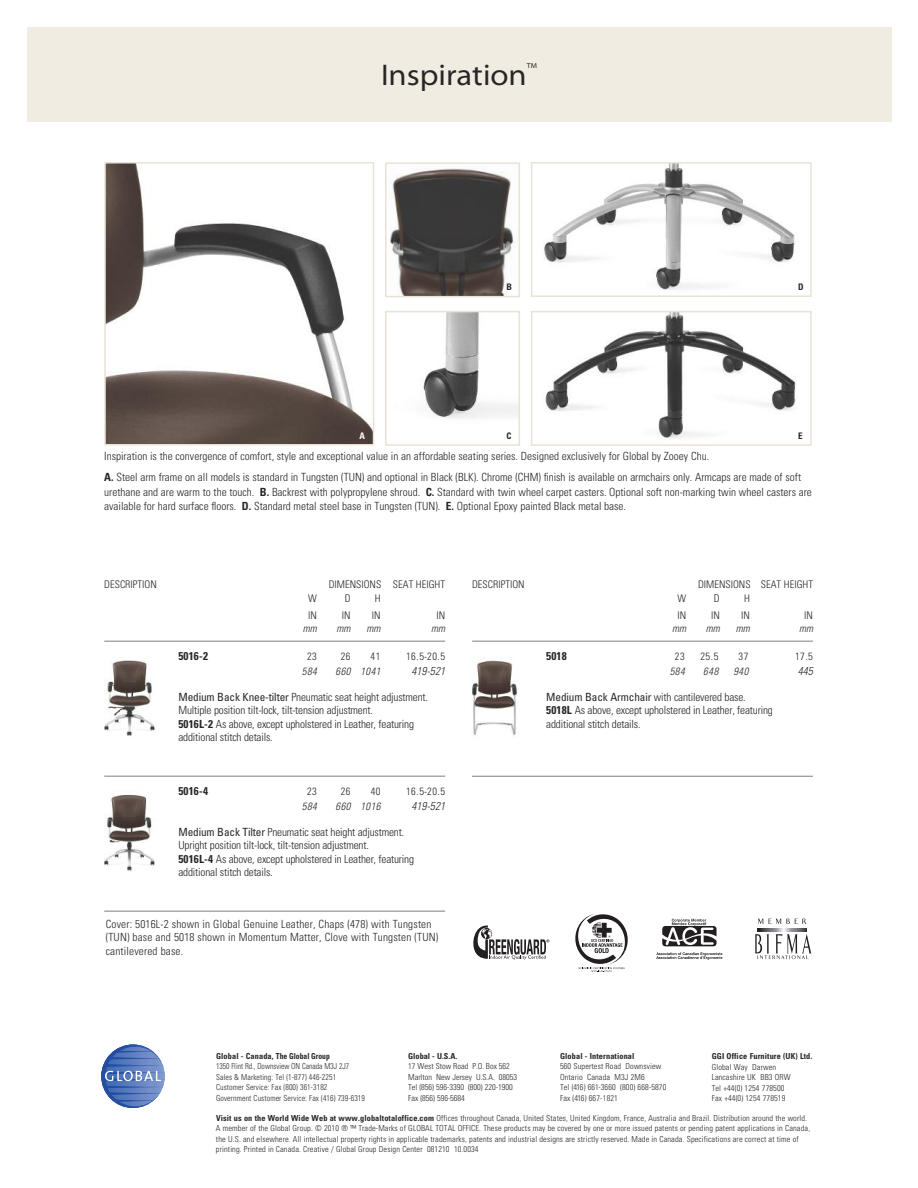
<style>
.page{position:relative;width:918px;height:1188px;background:#fff}
.page>*{position:absolute;margin:0;border:0;box-sizing:border-box;transform-origin:0 0}
.t1{font:semi-expanded 30px "Myriad Pro";color:#272627}
.t2{font:300 condensed 11.25px/13.5px "Univers LT Std";color:#272627}
.t3{font:italic 300 condensed 11.25px "Univers LT Std";letter-spacing:.005em;color:#272627}
.t4{font:700 condensed 11.25px "Univers LT Std";letter-spacing:.015em;color:#272627}
.t5{font:300 condensed 10.5px "Univers LT Std";color:#272627}
.t6{font:italic 300 condensed 10.5px "Univers LT Std";letter-spacing:.05em;color:#272627}
.t7{font:700 condensed 9px "Univers LT Std";color:#272627}
.t8{font:700 condensed 9px "Univers LT Std";color:#fff}
.t9{font:300 condensed 8.25px/10.5px "Univers LT Std";letter-spacing:.015em;color:#272627}
.t10{font:300 condensed 8.25px/10.5px "Univers LT Std";letter-spacing:.015em;color:#272627;scale:.92 1}
.t11{font:700 condensed 8.25px "Univers LT Std";letter-spacing:.015em;color:#272627}
.t12{font:semi-expanded 7.2px "Myriad Pro";color:#272627}
.s1{font-weight:700}
.s2{font-weight:400}
</style>
<div class="page">
<div style="left:27px;top:27px;width:864px;height:95px;background:#f1ece1"></div>
<img style="left:104px;top:660px;width:52px;height:76px">
<img style="left:472px;top:657px;width:45px;height:79px">
<hr style="left:104px;top:641px;width:341px;height:1px;background:#7d7d7d">
<hr style="left:472px;top:641px;width:341px;height:1px;background:#7d7d7d">
<hr style="left:104px;top:776px;width:341px;height:1px;background:#7d7d7d">
<img style="left:104px;top:794px;width:51px;height:77px">
<hr style="left:104px;top:911px;width:341px;height:1px;background:#7d7d7d">
<hr style="left:472px;top:776px;width:341px;height:1px;background:#7d7d7d">
<img style="left:390px;top:168px;width:125px;height:126px">
<div style="left:385px;top:162px;width:135px;height:135px;border:2px solid #e8e3d4"></div>
<img style="left:107px;top:165px;width:264px;height:278px">
<div style="left:104px;top:162px;width:270px;height:284px;border:2px solid #e8e3d4"></div>
<img style="left:423px;top:314px;width:94px;height:105px">
<div style="left:385px;top:311px;width:135px;height:135px;border:2px solid #e8e3d4"></div>
<img style="left:544px;top:165px;width:251px;height:125px">
<div style="left:531px;top:162px;width:281px;height:135px;border:2px solid #e8e3d4"></div>
<img style="left:545px;top:314px;width:251px;height:125px">
<div style="left:531px;top:311px;width:281px;height:135px;border:2px solid #e8e3d4"></div>
<svg style="left:101px;top:1044px;width:64px;height:64px"></svg>
<svg style="left:575px;top:914px;width:53px;height:58px"></svg>
<svg style="left:758px;top:929px;width:49px;height:2px"></svg>
<svg style="left:755px;top:934px;width:57px;height:25px"></svg>
<svg style="left:758px;top:919px;width:49px;height:5px"></svg>
<svg style="left:656px;top:952px;width:66px;height:8px"></svg>
<svg style="left:662px;top:919px;width:55px;height:27px"></svg>
<svg style="left:473px;top:926px;width:76px;height:34px"></svg>
<h1 class="t1" style="left:381px;top:63px;width:147px">Inspiration</h1>
<p class="t12" style="left:527px;top:63px;width:12px">TM</p>
<p class="t7" style="left:507px;top:284px;width:7px">B</p>
<p class="t7" style="left:798px;top:284px;width:7px">D</p>
<p class="t8" style="left:359px;top:432px;width:7px">A</p>
<p class="t7" style="left:507px;top:432px;width:7px">C</p>
<p class="t7" style="left:798px;top:432px;width:6px">E</p>
<p class="t2" style="left:104px;top:447px;width:698px;line-height:21px">Inspiration is the convergence of comfort, style and exceptional value in an affordable seating series. Designed exclusively for Global by Zooey Chu.<br><span class="s1">A.</span> Steel arm frame on all models is standard in Tungsten (TUN) and optional in Black (BLK). Chrome (CHM) finish is available on armchairs only. Armcaps are made of soft</p>
<p class="t2" style="left:104px;top:486px;width:709px;line-height:14.2px">urethane and are warm to the touch. <span class="s1">B.</span> Backrest with polypropylene shroud. <span class="s1">C.</span> Standard with twin wheel carpet casters. Optional soft non-marking twin wheel casters are available for hard surface floors. <span class="s1">D.</span> Standard metal steel base in Tungsten (TUN). <span class="s1">E.</span> Optional Epoxy painted Black metal base.</p>
<p class="t5" style="left:472px;top:581px;width:54px">DESCRIPTION</p>
<p class="t5" style="left:104px;top:581px;width:54px">DESCRIPTION</p>
<p class="t5" style="left:698px;top:581px;width:54px">DIMENSIONS</p>
<p class="t5" style="left:677px;top:594px;width:10px">W</p>
<p class="t5" style="left:714px;top:594px;width:7px">D</p>
<p class="t5" style="left:744px;top:594px;width:7px">H</p>
<p class="t5" style="left:677px;top:611px;width:10px">IN</p>
<p class="t5" style="left:711px;top:611px;width:10px">IN</p>
<p class="t5" style="left:741px;top:611px;width:10px">IN</p>
<p class="t6" style="left:672px;top:625px;width:16px">mm</p>
<p class="t6" style="left:706px;top:625px;width:16px">mm</p>
<p class="t6" style="left:736px;top:625px;width:16px">mm</p>
<p class="t5" style="left:393px;top:581px;width:54px">SEAT HEIGHT</p>
<p class="t5" style="left:436px;top:611px;width:10px">IN</p>
<p class="t6" style="left:431px;top:625px;width:16px">mm</p>
<p class="t5" style="left:329px;top:581px;width:54px">DIMENSIONS</p>
<p class="t5" style="left:308px;top:594px;width:10px">W</p>
<p class="t5" style="left:345px;top:594px;width:7px">D</p>
<p class="t5" style="left:375px;top:594px;width:7px">H</p>
<p class="t5" style="left:308px;top:611px;width:10px">IN</p>
<p class="t5" style="left:342px;top:611px;width:10px">IN</p>
<p class="t5" style="left:372px;top:611px;width:10px">IN</p>
<p class="t6" style="left:303px;top:625px;width:16px">mm</p>
<p class="t6" style="left:337px;top:625px;width:16px">mm</p>
<p class="t6" style="left:367px;top:625px;width:16px">mm</p>
<p class="t5" style="left:761px;top:581px;width:54px">SEAT HEIGHT</p>
<p class="t5" style="left:804px;top:611px;width:10px">IN</p>
<p class="t6" style="left:799px;top:625px;width:16px">mm</p>
<p class="t5" style="left:307px;top:652px;width:11px">23</p>
<p class="t5" style="left:341px;top:652px;width:11px">26</p>
<p class="t5" style="left:371px;top:652px;width:11px">41</p>
<p class="t6" style="left:302px;top:667px;width:17px">584</p>
<p class="t6" style="left:335px;top:667px;width:47px">660 1041</p>
<p class="t5" style="left:406px;top:652px;width:40px">16.5-20.5</p>
<p class="t3" style="left:411px;top:667px;width:35px">419-521</p>
<p class="t4" style="left:178px;top:652px;width:31px">5016-2</p>
<p class="t2" style="left:178px;top:691px;width:251px"><span class="s2">Medium Back Knee-tilter</span> Pneumatic seat height adjustment.<br>Multiple position tilt-lock, tilt-tension adjustment.<br><span class="s1">5016L-2</span> As above, except upholstered in Leather, featuring additional stitch details.</p>
<p class="t5" style="left:307px;top:787px;width:11px">23</p>
<p class="t5" style="left:341px;top:787px;width:11px">26</p>
<p class="t5" style="left:371px;top:787px;width:11px">40</p>
<p class="t6" style="left:302px;top:802px;width:17px">584</p>
<p class="t6" style="left:335px;top:802px;width:47px">660 1016</p>
<p class="t5" style="left:406px;top:787px;width:40px">16.5-20.5</p>
<p class="t3" style="left:411px;top:802px;width:35px">419-521</p>
<p class="t4" style="left:178px;top:787px;width:31px">5016-4</p>
<p class="t2" style="left:178px;top:826px;width:237px"><span class="s2">Medium Back Tilter</span> Pneumatic seat height adjustment.<br>Upright position tilt-lock, tilt-tension adjustment.<br><span class="s1">5016L-4</span> As above, except upholstered in Leather, featuring additional stitch details.</p>
<p class="t2" style="left:106px;top:918px;width:334px">Cover: 5016L-2 shown in Global Genuine Leather, Chaps (478) with Tungsten (TUN) base and 5018 shown in Momentum Matter, Clove with Tungsten (TUN) cantilevered base.</p>
<p class="t5" style="left:675px;top:652px;width:11px">23</p>
<p class="t5" style="left:700px;top:652px;width:19px">25.5</p>
<p class="t5" style="left:739px;top:652px;width:11px">37</p>
<p class="t6" style="left:670px;top:667px;width:17px">584</p>
<p class="t6" style="left:703px;top:667px;width:17px">648</p>
<p class="t6" style="left:733px;top:667px;width:17px">940</p>
<p class="t4" style="left:546px;top:652px;width:22px">5018</p>
<p class="t2" style="left:546px;top:691px;width:228px"><span class="s2">Medium Back Armchair</span> with cantilevered base.<br><span class="s1">5018L</span> As above, except upholstered in Leather, featuring additional stitch details.</p>
<p class="t5" style="left:795px;top:652px;width:19px">17.5</p>
<p class="t3" style="left:798px;top:667px;width:17px">445</p>
<p class="t11" style="left:712px;top:1053px;width:102px">GGI Office Furniture (UK) Ltd.</p>
<p class="t9" style="left:712px;top:1062px;width:80px">Global Way Darwen<br>Lancashire UK BB3 ORW<br>Tel +44(0) 1254 778500<br>Fax +44(0) 1254 778519</p>
<p class="t11" style="left:216px;top:1053px;width:115px">Global - Canada, The Global Group</p>
<p class="t10" style="left:216px;top:1062px;width:163px">1350 Flint Rd., Downsview ON Canada M3J 2J7<br>Sales &amp; Marketing: Tel (1-877) 446-2251<br>Customer Service: Fax (800) 361-3182<br>Government Customer Service: Fax (416) 739-6319</p>
<p class="t9" style="left:216px;top:1113px;width:596px"><span class="s1">Visit us on the World Wide Web at www.globaltotaloffice.com</span> Offices throughout Canada, United States, United Kingdom, France, Australia and Brazil. Distribution around the world.<br>A member of the Global Group. © 2010 ® ™ Trade-Marks of GLOBAL TOTAL OFFICE. These products may be covered by one or more issued patents or pending patent applications in Canada, the U.S. and elsewhere. All intellectual property rights in applicable trademarks, patents and industrial designs are strictly reserved. Made in Canada. Specifications are correct at time of printing. Printed in Canada. Creative / Global Group Design Center 081210 10.0034</p>
<p class="t11" style="left:560px;top:1053px;width:76px">Global - International</p>
<p class="t9" style="left:560px;top:1062px;width:108px">560 Supertest Road Downsview<br>Ontario Canada M3J 2M6<br>Tel (416) 661-3660 (800) 668-5870<br>Fax (416) 667-1821</p>
<p class="t11" style="left:408px;top:1053px;width:50px">Global - U.S.A.</p>
<p class="t9" style="left:408px;top:1062px;width:110px">17 West Stow Road P.O. Box 562<br>Marlton New Jersey U.S.A. 08053<br>Tel (856) 596-3390 (800) 220-1900<br>Fax (856) 596-5684</p>
</div>
